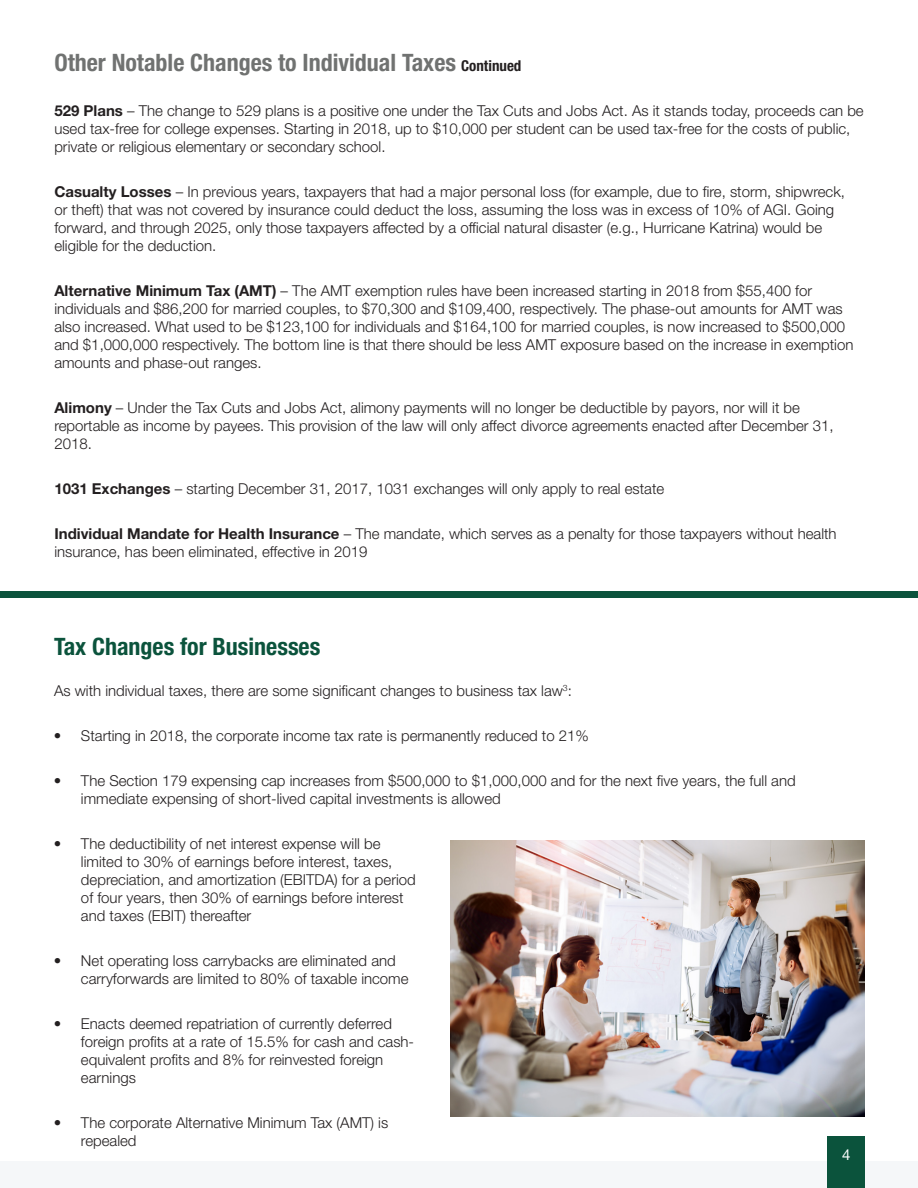
<style>
.page{position:relative;width:918px;height:1188px;background:#fff}
.page>*{position:absolute;margin:0;border:0;box-sizing:border-box;transform-origin:0 0}
.t1{font:700 condensed 24px "Helvetica Neue LT Std";color:#707271}
.t2{font:700 condensed 24px "Helvetica Neue LT Std";color:#0b533c}
.t3{font:300 15px/18px "Helvetica Neue LT Std";color:#231f20}
.t4{font:15px "Helvetica Neue LT Std";color:#fff}
.s1{font-size:15px;color:#231f20}
.s2{font-weight:700}
</style>
<div class="page">
<div style="left:0;top:1161px;width:918px;height:27px;background:#f5f7f9"></div>
<div style="left:827px;top:1136px;width:37px;height:52px;background:#0b533c"></div>
<div style="left:0;top:591px;width:918px;height:7px;background:#0b533c"></div>
<img style="left:450px;top:841px;width:414px;height:276px">
<p class="t1" style="left:54px;top:48px;width:469px">Other Notable Changes to Individual Taxes <span class="s1">Continued</span></p>
<p class="t3" style="left:54px;top:101px;width:811px"><span class="s2">529 Plans</span> – The change to 529 plans is a positive one under the Tax Cuts and Jobs Act. As it stands today, proceeds can be used tax-free for college expenses. Starting in 2018, up to $10,000 per student can be used tax-free for the costs of public, private or religious elementary or secondary school.</p>
<p class="t3" style="left:54px;top:182px;width:792px"><span class="s2">Casualty Losses</span> – In previous years, taxpayers that had a major personal loss (for example, due to fire, storm, shipwreck, or theft) that was not covered by insurance could deduct the loss, assuming the loss was in excess of 10% of AGI. Going forward, and through 2025, only those taxpayers affected by a official natural disaster (e.g., Hurricane Katrina) would be eligible for the deduction.</p>
<p class="t3" style="left:54px;top:281px;width:801px"><span class="s2">Alternative Minimum Tax (AMT)</span> – The AMT exemption rules have been increased starting in 2018 from $55,400 for individuals and $86,200 for married couples, to $70,300 and $109,400, respectively. The phase-out amounts for AMT was also increased. What used to be $123,100 for individuals and $164,100 for married couples, is now increased to $500,000 and $1,000,000 respectively. The bottom line is that there should be less AMT exposure based on the increase in exemption amounts and phase-out ranges.</p>
<p class="t3" style="left:54px;top:398px;width:781px"><span class="s2">Alimony</span> – Under the Tax Cuts and Jobs Act, alimony payments will no longer be deductible by payors, nor will it be reportable as income by payees. This provision of the law will only affect divorce agreements enacted after December 31,<br>2018.</p>
<p class="t3" style="left:54px;top:479px;width:611px"><span class="s2">1031 Exchanges</span> – starting December 31, 2017, 1031 exchanges will only apply to real estate</p>
<p class="t3" style="left:54px;top:524px;width:784px"><span class="s2">Individual Mandate for Health Insurance</span> – The mandate, which serves as a penalty for those taxpayers without health insurance, has been eliminated, effective in 2019</p>
<p class="t2" style="left:54px;top:631px;width:268px">Tax Changes for Businesses</p>
<p class="t3" style="left:54px;top:681px;width:519px">As with individual taxes, there are some significant changes to business tax law<sup>3</sup>:</p>
<p class="t3" style="left:54px;top:726px;width:536px">• Starting in 2018, the corporate income tax rate is permanently reduced to 21%</p>
<p class="t3" style="left:81px;top:771px;width:716px;text-indent:-27px">• The Section 179 expensing cap increases from $500,000 to $1,000,000 and for the next five years, the full and immediate expensing of short-lived capital investments is allowed</p>
<p class="t3" style="left:81px;top:834px;width:336px;text-indent:-27px">• The deductibility of net interest expense will be limited to 30% of earnings before interest, taxes, depreciation, and amortization (EBITDA) for a period of four years, then 30% of earnings before interest and taxes (EBIT) thereafter</p>
<p class="t3" style="left:81px;top:951px;width:329px;text-indent:-27px">• Net operating loss carrybacks are eliminated and carryforwards are limited to 80% of taxable income</p>
<p class="t3" style="left:81px;top:1014px;width:335px;text-indent:-27px">• Enacts deemed repatriation of currently deferred foreign profits at a rate of 15.5% for cash and cash&shy;equivalent profits and 8% for reinvested foreign earnings</p>
<p class="t3" style="left:81px;top:1113px;width:309px;text-indent:-27px">• The corporate Alternative Minimum Tax (AMT) is repealed</p>
<p class="t4" style="left:842px;top:1146px;width:10px">4</p>
</div>
